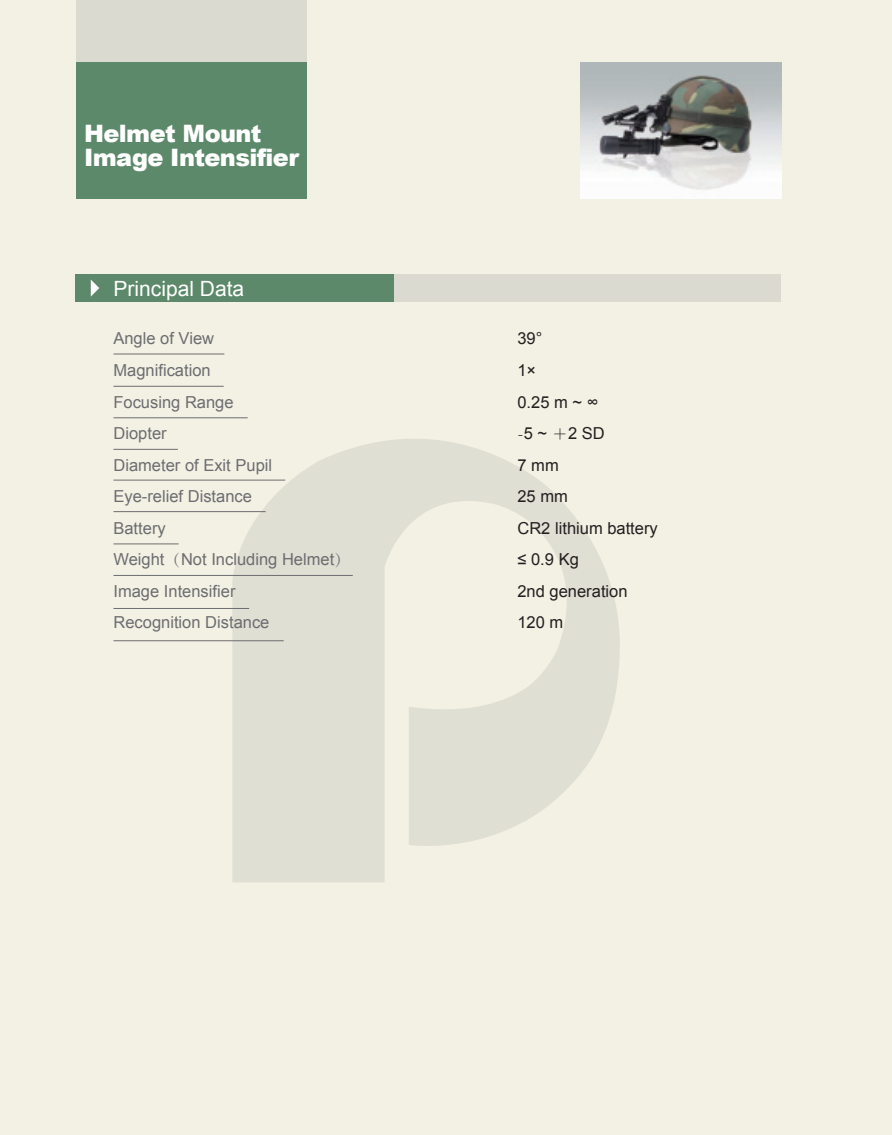
<style>
.page{position:relative;width:892px;height:1135px;background:#fff}
.page>*{position:absolute;margin:0;border:0;box-sizing:border-box;transform-origin:0 0}
.t1{font:900 24px/24px "Arial";letter-spacing:-.025em;color:#fff}
.t2{font:21px "Arial";color:#fff}
.t3{font:16.5px/31.5px "Arial";color:#6c6d70}
.t4{font:16.5px/31.5px "Arial";color:#231f20}
.s1{font-family:"Adobe Song Std";font-weight:300}
</style>
<div class="page">
<div style="left:0;top:0;width:891px;height:1134px;background:#f3f1e4"></div>
<div style="left:76px;top:0;width:230px;height:104px;background:#dbdad0"></div>
<div style="left:76px;top:62px;width:230px;height:136px;background:#5c896a"></div>
<svg style="left:232px;top:439px;width:387px;height:443px;fill:#e0dfd4"></svg>
<img style="left:581px;top:62px;width:200px;height:136px">
<div style="left:277px;top:274px;width:503px;height:27px;background:#dbdad0"></div>
<div style="left:76px;top:274px;width:318px;height:27px;background:#5c896a"></div>
<svg style="left:91px;top:280px;width:8px;height:16px"></svg>
<hr style="left:113px;top:353px;width:111px;height:1px;background:#6c6d70">
<hr style="left:113px;top:386px;width:111px;height:1px;background:#6c6d70">
<hr style="left:113px;top:417px;width:135px;height:1px;background:#6c6d70">
<hr style="left:113px;top:449px;width:65px;height:1px;background:#6c6d70">
<hr style="left:113px;top:479px;width:172px;height:1px;background:#6c6d70">
<hr style="left:113px;top:511px;width:153px;height:1px;background:#6c6d70">
<hr style="left:113px;top:543px;width:66px;height:1px;background:#6c6d70">
<hr style="left:113px;top:575px;width:240px;height:1px;background:#6c6d70">
<hr style="left:113px;top:608px;width:136px;height:1px;background:#6c6d70">
<hr style="left:113px;top:640px;width:171px;height:1px;background:#6c6d70">
<p class="t1" style="left:84px;top:120px;width:216px">Helmet Mount<br>Image Intensifier</p>
<p class="t2" style="left:113px;top:274px;width:132px">Principal Data</p>
<p class="t3" style="left:113px;top:323px;width:239px">Angle of View<br>Magnification<br>Focusing Range<br>Diopter<br>Diameter of Exit Pupil<br>Eye-relief Distance<br>Battery<br>Weight<span class="s1">（</span>Not Including Helmet<span class="s1">）<br></span>Image Intensifier<br>Recognition Distance</p>
<p class="t4" style="left:517px;top:323px;width:142px">39°<br>1×<br>0.25 m ~ ∞<br><span class="s1">-</span>5 ~ <span class="s1">＋</span>2 SD<br>7 mm<br>25 mm<br>CR2 lithium battery ≤ 0.9 Kg<br>2nd generation<br>120 m</p>
</div>
